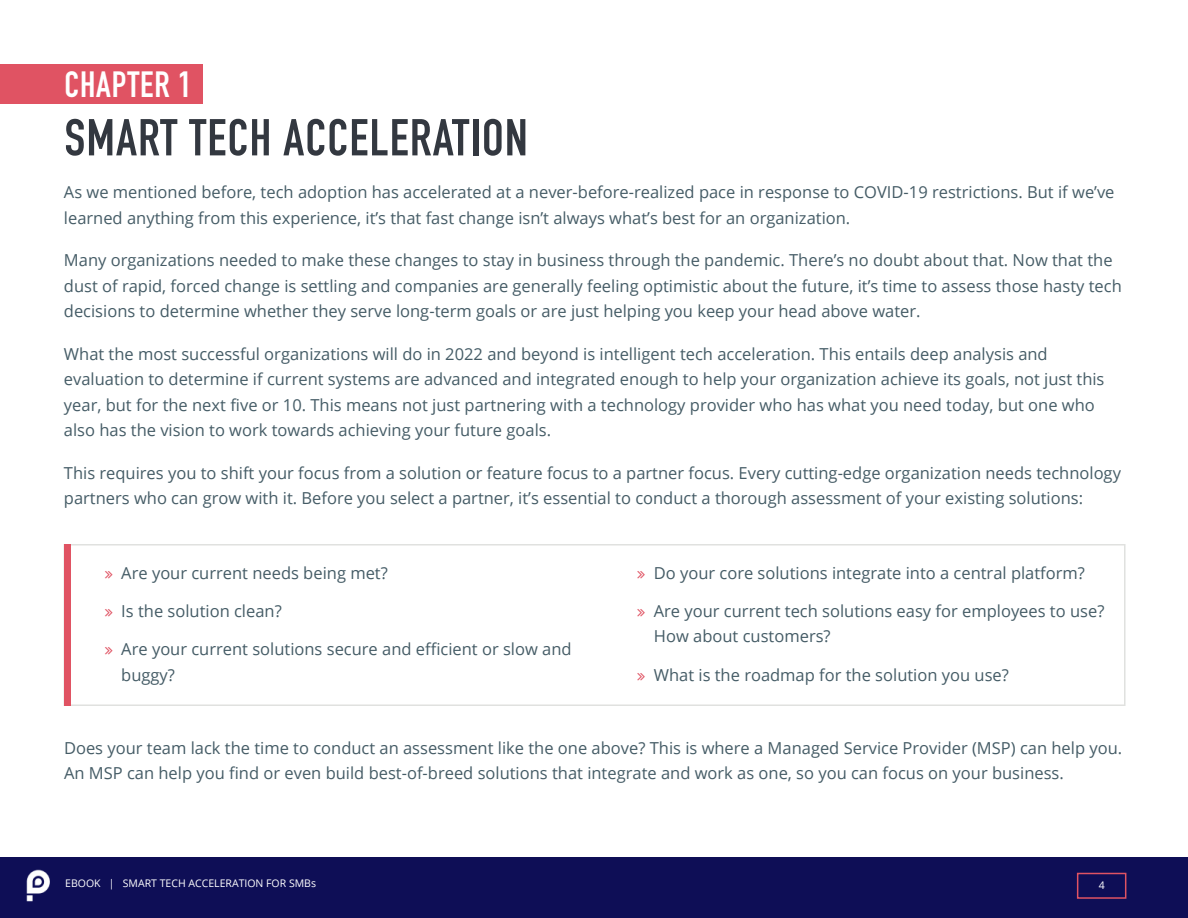
<style>
.page{position:relative;width:1188px;height:918px;background:#fff}
.page>*{position:absolute;margin:0;border:0;box-sizing:border-box;transform-origin:0 0}
.t1{font:700 51px "DIN Condensed";letter-spacing:.025em;color:#333840}
.t2{font:700 36px "DIN Condensed";letter-spacing:.025em;color:#fff}
.t3{font:16.5px/25.5px "Open Sans";color:#455c66}
.t4{font:10.5px "Open Sans";color:#fff}
</style>
<div class="page">
<div style="left:0;top:857px;width:1188px;height:61px;background:#0e0e56"></div>
<div style="left:1077px;top:873px;width:49px;height:26px;border:2px solid #e05363"></div>
<div style="left:0;top:64px;width:203px;height:40px;background:#e05363"></div>
<div style="left:64px;top:544px;width:1062px;height:162px;border:2px solid #e0e1df"></div>
<div style="left:64px;top:544px;width:7px;height:162px;background:#e05363"></div>
<img style="left:26px;top:870px;width:24px;height:32px">
<h2 class="t2" style="left:65px;top:63px;width:129px">CHAPTER 1</h2>
<h1 class="t1" style="left:65px;top:108px;width:465px">SMART TECH ACCELERATION</h1>
<p class="t3" style="left:64px;top:181px;width:1052px">As we mentioned before, tech adoption has accelerated at a never-before-realized pace in response to COVID-19 restrictions. But if we’ve learned anything from this experience, it’s that fast change isn’t always what’s best for an organization.</p>
<p class="t3" style="left:64px;top:249px;width:1059px">Many organizations needed to make these changes to stay in business through the pandemic. There’s no doubt about that. Now that the dust of rapid, forced change is settling and companies are generally feeling optimistic about the future, it’s time to assess those hasty tech decisions to determine whether they serve long-term goals or are just helping you keep your head above water.</p>
<p class="t3" style="left:64px;top:343px;width:1042px">What the most successful organizations will do in 2022 and beyond is intelligent tech acceleration. This entails deep analysis and evaluation to determine if current systems are advanced and integrated enough to help your organization achieve its goals, not just this year, but for the next five or 10. This means not just partnering with a technology provider who has what you need today, but one who also has the vision to work towards achieving your future goals.</p>
<p class="t3" style="left:64px;top:462px;width:1059px">This requires you to shift your focus from a solution or feature focus to a partner focus. Every cutting-edge organization needs technology partners who can grow with it. Before you select a partner, it’s essential to conduct a thorough assessment of your existing solutions:</p>
<p class="t3" style="left:121px;top:562px;width:268px">Are your current needs being met?</p>
<p class="t3" style="left:121px;top:600px;width:162px">Is the solution clean?</p>
<p class="t3" style="left:121px;top:638px;width:452px">Are your current solutions secure and efficient or slow and buggy?</p>
<p class="t3" style="left:654px;top:562px;width:433px">Do your core solutions integrate into a central platform?</p>
<p class="t3" style="left:654px;top:600px;width:452px">Are your current tech solutions easy for employees to use?<br>How about customers?</p>
<p class="t3" style="left:654px;top:664px;width:357px">What is the roadmap for the solution you use?</p>
<p class="t3" style="left:64px;top:737px;width:1060px">Does your team lack the time to conduct an assessment like the one above? This is where a Managed Service Provider (MSP) can help you.<br>An MSP can help you find or even build best-of-breed solutions that integrate and work as one, so you can focus on your business.</p>
<p class="t4" style="left:65px;top:879px;width:252px">EBOOK | SMART TECH ACCELERATION FOR SMBs</p>
<p class="t4" style="left:1099px;top:881px;width:8px">4</p>
</div>
